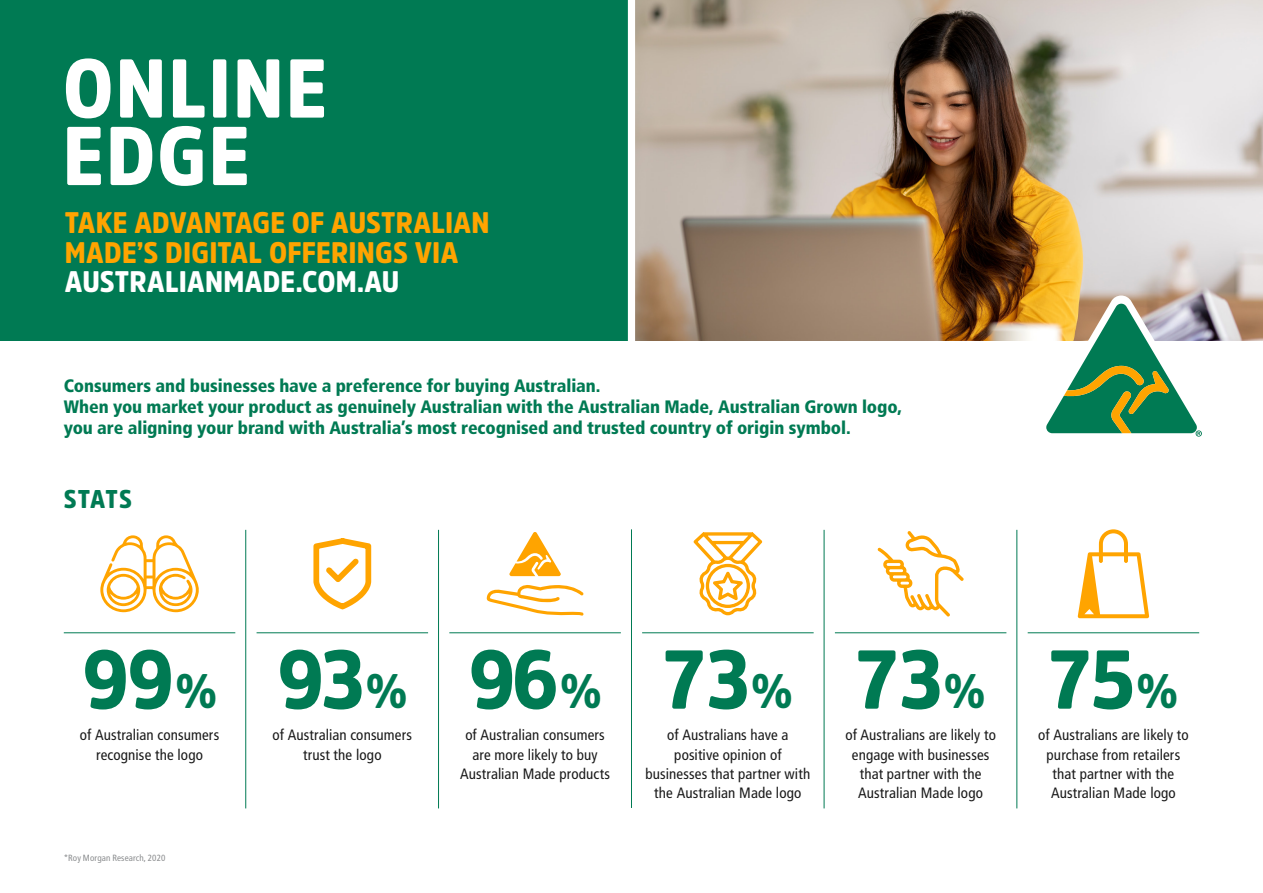
<style>
.page{position:relative;width:1263px;height:893px;background:#fff}
.page>*{position:absolute;margin:0;border:0;box-sizing:border-box;transform-origin:0 0}
.t1{font:900 82.5px "Amsi Pro Narw";letter-spacing:-.005em;color:#007a53}
.t2{font:900 82.5px/67.5px "Amsi Pro Narw";letter-spacing:.025em;color:#fff}
.t3{font:900 29.55px/29.5px "Amsi Pro Narw";letter-spacing:.005em;color:#ffa400}
.t4{font:900 29.55px "Amsi Pro Narw";letter-spacing:.01em;color:#fff}
.t5{font:900 25.5px "Amsi Pro Narw";letter-spacing:.02em;color:#007a53}
.t6{font:900 condensed 18px/21px "Frutiger LT Std";letter-spacing:-.005em;color:#007a53}
.t7{font:condensed 15px/19.4px "Frutiger LT Std";letter-spacing:.01em;color:#1a1a1a;text-align:center}
.t8{font:condensed 9px "Frutiger LT Std";letter-spacing:.01em;color:#8a8c8e}
.s1{font-size:48.15px}
</style>
<div class="page">
<div style="left:0;top:0;width:631px;height:340px;background:#007a53"></div>
<img style="left:635px;top:0;width:628px;height:340px">
<div style="left:628px;top:0;width:7px;height:362px;background:#fff"></div>
<svg style="left:100px;top:535px;width:99px;height:77px"></svg>
<svg style="left:509px;top:532px;width:52px;height:44px"></svg>
<svg style="left:486px;top:585px;width:98px;height:31px"></svg>
<svg style="left:313px;top:538px;width:58px;height:72px"></svg>
<hr style="left:245px;top:530px;width:1px;height:278px;background:#007a53">
<hr style="left:438px;top:530px;width:1px;height:278px;background:#007a53">
<hr style="left:64px;top:632px;width:171px;height:1px;background:#007a53">
<hr style="left:257px;top:632px;width:171px;height:1px;background:#007a53">
<hr style="left:449px;top:632px;width:172px;height:1px;background:#007a53">
<svg style="left:1078px;top:529px;width:71px;height:89px"></svg>
<svg style="left:877px;top:531px;width:87px;height:86px"></svg>
<svg style="left:693px;top:532px;width:70px;height:84px"></svg>
<hr style="left:824px;top:530px;width:1px;height:278px;background:#007a53">
<hr style="left:1016px;top:530px;width:1px;height:278px;background:#007a53">
<hr style="left:642px;top:632px;width:172px;height:1px;background:#007a53">
<hr style="left:835px;top:632px;width:171px;height:1px;background:#007a53">
<hr style="left:1028px;top:632px;width:171px;height:1px;background:#007a53">
<hr style="left:631px;top:529px;width:1px;height:279px;background:#007a53">
<svg style="left:1038px;top:295px;width:167px;height:142px"></svg>
<h1 class="t2" style="left:63px;top:53px;width:266px">ONLINE<br>EDGE</h1>
<h2 class="t3" style="left:65px;top:207px;width:426px">TAKE ADVANTAGE OF AUSTRALIAN<br>MADE’S DIGITAL OFFERINGS VIA</h2>
<h2 class="t4" style="left:65px;top:261px;width:336px">AUSTRALIANMADE.COM.AU</h2>
<p class="t6" style="left:64px;top:375px;width:840px">Consumers and businesses have a preference for buying Australian.<br>When you market your product as genuinely Australian with the Australian Made, Australian Grown logo, you are aligning your brand with Australia’s most recognised and trusted country of origin symbol.</p>
<h3 class="t5" style="left:64px;top:482px;width:69px">STATS</h3>
<h1 class="t1" style="left:82px;top:623px;width:136px">99<span class="s1">%</span></h1>
<p class="t7" style="left:80px;top:725px;width:141px">of Australian consumers recognise the logo</p>
<p class="t8" style="left:64px;top:852px;width:103px">*Roy Morgan Research, 2020</p>
<h1 class="t1" style="left:277px;top:623px;width:131px">93<span class="s1">%</span></h1>
<p class="t7" style="left:273px;top:725px;width:141px">of Australian consumers trust the logo</p>
<h1 class="t1" style="left:469px;top:623px;width:134px">96<span class="s1">%</span></h1>
<p class="t7" style="left:460px;top:725px;width:152px">of Australian consumers are more likely to buy<br>Australian Made products</p>
<h1 class="t1" style="left:663px;top:623px;width:131px">73<span class="s1">%</span></h1>
<p class="t7" style="left:645px;top:725px;width:166px">of Australians have a positive opinion of businesses that partner with the Australian Made logo</p>
<h1 class="t1" style="left:856px;top:623px;width:131px">73<span class="s1">%</span></h1>
<p class="t7" style="left:845px;top:725px;width:152px">of Australians are likely to engage with businesses that partner with the<br>Australian Made logo</p>
<h1 class="t1" style="left:1049px;top:623px;width:130px">75<span class="s1">%</span></h1>
<p class="t7" style="left:1038px;top:725px;width:152px">of Australians are likely to purchase from retailers that partner with the<br>Australian Made logo</p>
</div>
